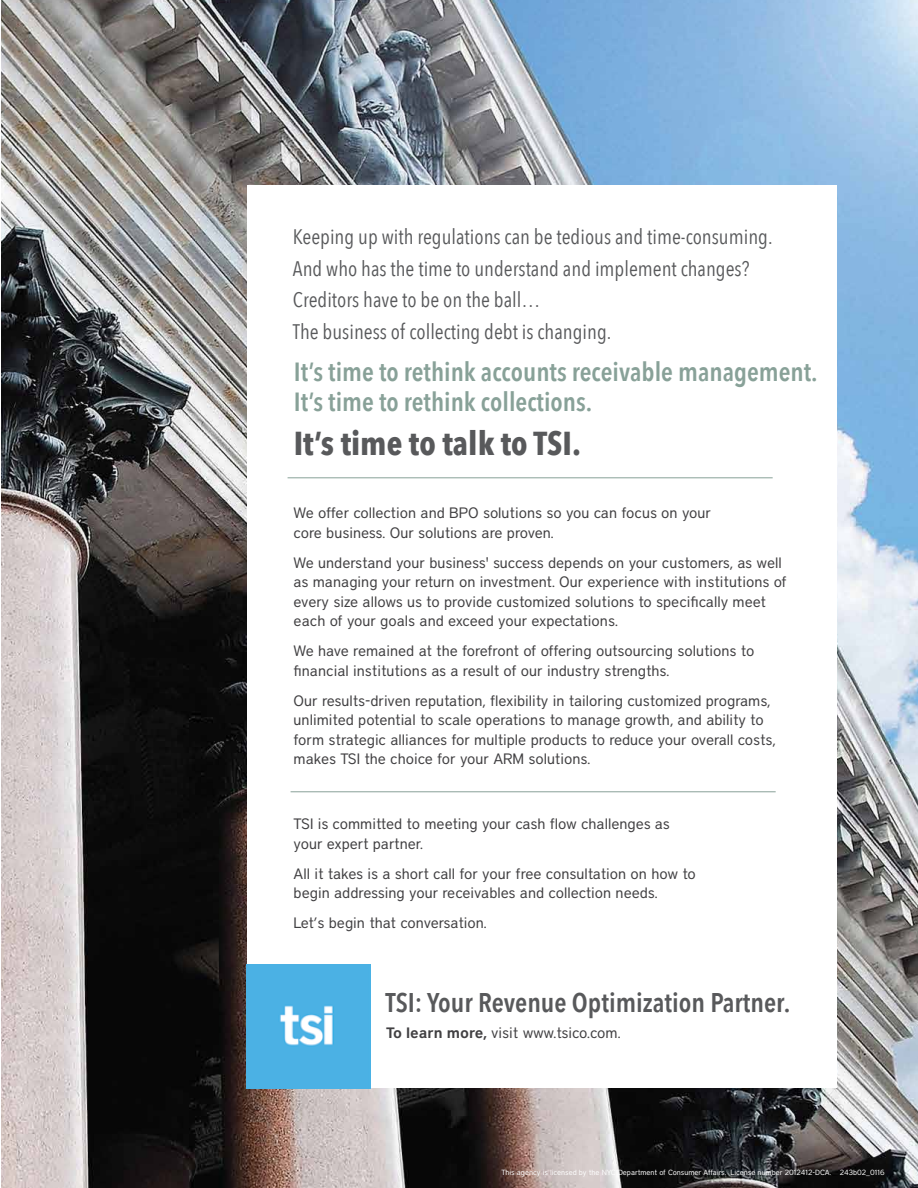
<style>
.page{position:relative;width:918px;height:1188px;background:#fff}
.page>*{position:absolute;margin:0;border:0;box-sizing:border-box;transform-origin:0 0}
.t1{font:700 33.15px "Avenir Next Condensed";color:#58595b}
.t2{font:600 27px "Avenir Next Condensed";color:#58595b}
.t3{font:600 26.25px/30px "Avenir Next Condensed";color:#88a198}
.t4{font:21px/31.5px "Avenir Next Condensed";color:#58595b}
.t5{font:15px/19.5px "District";color:#414042}
.t6{font:7.5px "District";color:#fff}
.s1{font-weight:600}
</style>
<div class="page">
<img style="left:1px;top:0;width:917px;height:1188px">
<div style="left:248px;top:185px;width:589px;height:903px;background:#fff"></div>
<img style="left:247px;top:965px;width:123px;height:123px">
<hr style="left:288px;top:477px;width:485px;height:1px;background:#88a198">
<hr style="left:291px;top:791px;width:485px;height:1px;background:#88a198">
<h3 class="t4" style="left:293px;top:220px;width:481px">Keeping up with regulations can be tedious and time-consuming.<br>And who has the time to understand and implement changes?<br>Creditors have to be on the ball…<br>The business of collecting debt is changing.</h3>
<h3 class="t3" style="left:294px;top:356px;width:525px">It’s time to rethink accounts receivable management.<br>It’s time to rethink collections.</h3>
<h1 class="t1" style="left:294px;top:423px;width:289px">It’s time to talk to TSI.</h1>
<p class="t5" style="left:294px;top:503px;width:419px">We offer collection and BPO solutions so you can focus on your core business. Our solutions are proven.</p>
<p class="t5" style="left:294px;top:552px;width:495px">We understand your business' success depends on your customers, as well as managing your return on investment. Our experience with institutions of every size allows us to provide customized solutions to specifically meet each of your goals and exceed your expectations.</p>
<p class="t5" style="left:294px;top:641px;width:462px">We have remained at the forefront of offering outsourcing solutions to financial institutions as a result of our industry strengths.</p>
<p class="t5" style="left:294px;top:690px;width:484px">Our results-driven reputation, flexibility in tailoring customized programs, unlimited potential to scale operations to manage growth, and ability to form strategic alliances for multiple products to reduce your overall costs, makes TSI the choice for your ARM solutions.</p>
<p class="t5" style="left:294px;top:814px;width:378px">TSI is committed to meeting your cash flow challenges as your expert partner.</p>
<p class="t5" style="left:294px;top:863px;width:404px">All it takes is a short call for your free consultation on how to begin addressing your receivables and collection needs.</p>
<p class="t5" style="left:294px;top:913px;width:195px">Let’s begin that conversation.</p>
<h2 class="t2" style="left:385px;top:979px;width:407px">TSI: Your Revenue Optimization Partner.</h2>
<p class="t5" style="left:386px;top:1022px;width:236px"><span class="s1">To learn more,</span> visit www.tsico.com.</p>
<p class="t6" style="left:502px;top:1168px;width:385px">This agency is licensed by the NYC Department of Consumer Affairs. License number 2012412-DCA. 243b02_0116</p>
</div>
